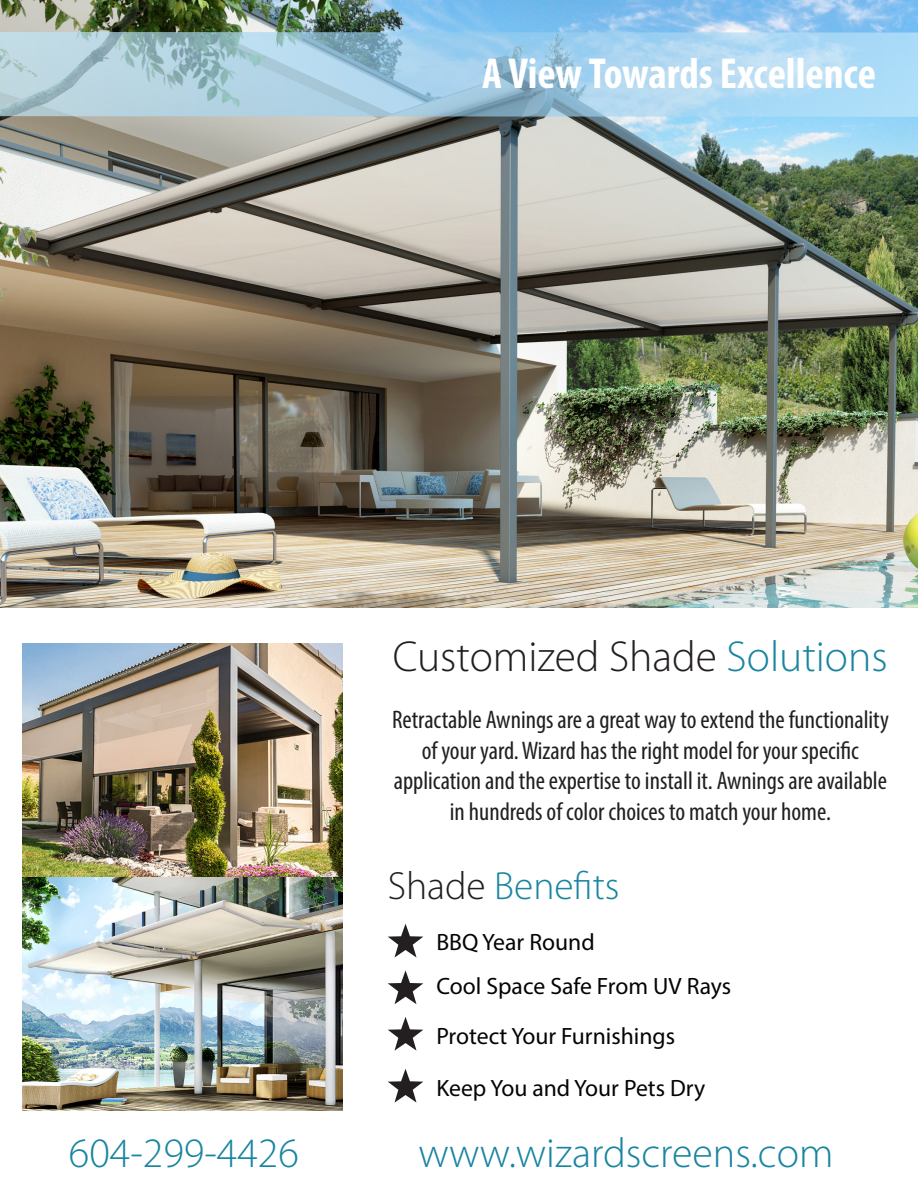
<style>
.page{position:relative;width:918px;height:1188px;background:#fff}
.page>*{position:absolute;margin:0;border:0;box-sizing:border-box;transform-origin:0 0}
.t1{font:300 43.5px "Myriad Pro";color:#231f20}
.backh1{font:700 condensed 43.5px "Myriad Pro";color:#fff}
.t2{font:300 42px "Myriad Pro";color:#1985a0}
.backh1-2{font:300 39.45px "Myriad Pro";color:#1985a0}
.Cover_copy{font:condensed 25.5px/30.6px "Myriad Pro";color:#231f20;text-align:center}
.t3{font:23.7px "Myriad Pro";color:#040503}
.s1{color:#1985a0}
.s2{color:#231f20}
</style>
<div class="page">
<img style="left:0;top:0;width:918px;height:608px">
<svg style="left:388px;top:924px;width:35px;height:34px"></svg>
<svg style="left:388px;top:970px;width:35px;height:34px"></svg>
<svg style="left:388px;top:1017px;width:35px;height:34px"></svg>
<svg style="left:388px;top:1069px;width:35px;height:34px"></svg>
<img style="left:23px;top:644px;width:319px;height:466px">
<svg style="left:0;top:32px;width:918px;height:85px;background:#a8cee3"></svg>
<p class="backh1" style="left:482px;top:47px;width:395px">A View Towards Excellence</p>
<p class="t1" style="left:393px;top:633px;width:496px">Customized Shade <span class="s1">Solutions</span></p>
<p class="Cover_copy" style="left:392px;top:704px;width:498px">Retractable Awnings are a great way to extend the functionality of your yard. Wizard has the right model for your specific application and the expertise to install it. Awnings are available in hundreds of color choices to match your home.</p>
<p class="backh1-2" style="left:388px;top:864px;width:233px"><span class="s2">Shade</span> Benefits</p>
<p class="t3" style="left:436px;top:928px;width:160px">BBQ Year Round</p>
<p class="t3" style="left:436px;top:971px;width:296px">Cool Space Safe From UV Rays</p>
<p class="t3" style="left:436px;top:1021px;width:240px">Protect Your Furnishings</p>
<p class="t3" style="left:436px;top:1073px;width:270px">Keep You and Your Pets Dry</p>
<p class="t2" style="left:69px;top:1130px;width:231px">604-299-4426</p>
<p class="t2" style="left:418px;top:1130px;width:416px">www.wizardscreens.com</p>
</div>
